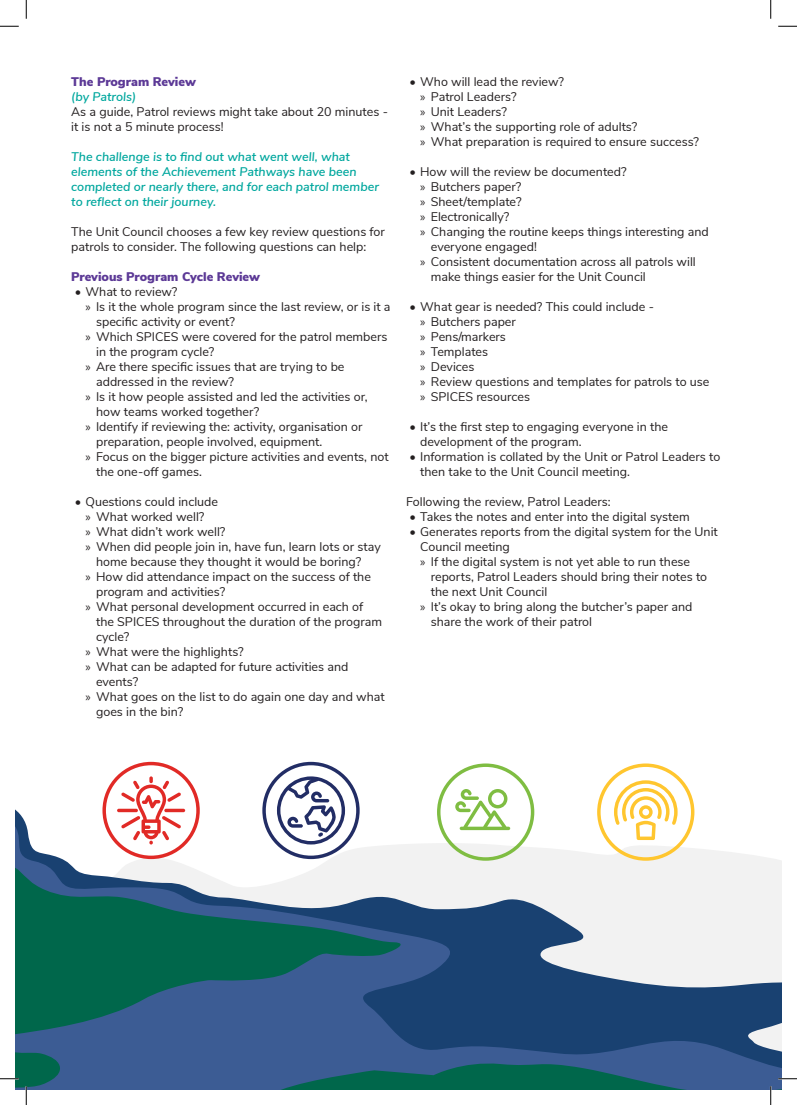
<style>
.page{position:relative;width:797px;height:1105px;background:#fff}
.page>*{position:absolute;margin:0;border:0;box-sizing:border-box;transform-origin:0 0}
._3_1_Body{font:12.5px/15px "Nunito Sans";color:#231f20}
._4_1_Highlight_Text{font:italic 600 12.5px/15px "Nunito Sans";color:#00a79e}
._2_1_Body_Header{font:900 12.5px "Nunito Sans";color:#5c3996}
.s1{font-family:"Myriad Pro"}
</style>
<div class="page">
<svg style="left:16px;top:807px;width:765px;height:282px"></svg>
<svg style="left:262px;top:762px;width:97px;height:97px"></svg>
<svg style="left:102px;top:762px;width:98px;height:97px"></svg>
<svg style="left:437px;top:763px;width:97px;height:98px"></svg>
<svg style="left:597px;top:763px;width:97px;height:98px"></svg>
<svg style="left:0;top:25px;width:19px;height:2px"></svg>
<svg style="left:778px;top:25px;width:19px;height:2px"></svg>
<svg style="left:0;top:1078px;width:19px;height:1px"></svg>
<svg style="left:778px;top:1078px;width:19px;height:1px"></svg>
<svg style="left:25px;top:0;width:2px;height:19px"></svg>
<svg style="left:25px;top:1086px;width:2px;height:19px"></svg>
<svg style="left:770px;top:0;width:1px;height:19px"></svg>
<svg style="left:770px;top:1086px;width:1px;height:19px"></svg>
<p class="_2_1_Body_Header" style="left:71px;top:73px;width:126px">The Program Review</p>
<p class="_4_1_Highlight_Text" style="left:71px;top:89px;width:67px">(by Patrols)</p>
<p class="_3_1_Body" style="left:71px;top:104px;width:318px">As a guide, Patrol reviews might take about 20 minutes - it is not a 5 minute process!</p>
<p class="_4_1_Highlight_Text" style="left:71px;top:149px;width:309px">The challenge is to find out what went well, what elements of the Achievement Pathways have been completed or nearly there, and for each patrol member to reflect on their journey.</p>
<p class="_3_1_Body" style="left:71px;top:224px;width:315px">The Unit Council chooses a few key review questions for patrols to consider. The following questions can help:</p>
<p class="_2_1_Body_Header" style="left:71px;top:268px;width:190px">Previous Program Cycle Review</p>
<p class="_3_1_Body" style="left:75px;top:284px;width:104px">• What to review?</p>
<p class="_3_1_Body" style="left:96px;top:299px;width:296px;text-indent:-11px"><span class="s1">»</span> Is it the whole program since the last review, or is it a specific activity or event?</p>
<p class="_3_1_Body" style="left:96px;top:329px;width:293px;text-indent:-11px"><span class="s1">»</span> Which SPICES were covered for the patrol members in the program cycle?</p>
<p class="_3_1_Body" style="left:96px;top:359px;width:250px;text-indent:-11px"><span class="s1">»</span> Are there specific issues that are trying to be addressed in the review?</p>
<p class="_3_1_Body" style="left:96px;top:389px;width:273px;text-indent:-11px"><span class="s1">»</span> Is it how people assisted and led the activities or, how teams worked together?</p>
<p class="_3_1_Body" style="left:96px;top:419px;width:268px;text-indent:-11px"><span class="s1">»</span> Identify if reviewing the: activity, organisation or preparation, people involved, equipment.</p>
<p class="_3_1_Body" style="left:96px;top:449px;width:294px;text-indent:-11px"><span class="s1">»</span> Focus on the bigger picture activities and events, not the one-off games.</p>
<p class="_3_1_Body" style="left:75px;top:494px;width:145px">• Questions could include</p>
<p class="_3_1_Body" style="left:85px;top:509px;width:120px"><span class="s1">»</span> What worked well?</p>
<p class="_3_1_Body" style="left:85px;top:524px;width:141px"><span class="s1">»</span> What didn’t work well?</p>
<p class="_3_1_Body" style="left:96px;top:539px;width:286px;text-indent:-11px"><span class="s1">»</span> When did people join in, have fun, learn lots or stay home because they thought it would be boring?</p>
<p class="_3_1_Body" style="left:96px;top:569px;width:276px;text-indent:-11px"><span class="s1">»</span> How did attendance impact on the success of the program and activities?</p>
<p class="_3_1_Body" style="left:96px;top:599px;width:287px;text-indent:-11px"><span class="s1">»</span> What personal development occurred in each of the SPICES throughout the duration of the program cycle?</p>
<p class="_3_1_Body" style="left:85px;top:644px;width:160px"><span class="s1">»</span> What were the highlights?</p>
<p class="_3_1_Body" style="left:96px;top:659px;width:254px;text-indent:-11px"><span class="s1">»</span> What can be adapted for future activities and events?</p>
<p class="_3_1_Body" style="left:96px;top:689px;width:290px;text-indent:-11px"><span class="s1">»</span> What goes on the list to do again one day and what goes in the bin?</p>
<p class="_3_1_Body" style="left:409px;top:74px;width:156px">• Who will lead the review?</p>
<p class="_3_1_Body" style="left:420px;top:89px;width:98px"><span class="s1">»</span> Patrol Leaders?</p>
<p class="_3_1_Body" style="left:420px;top:104px;width:88px"><span class="s1">»</span> Unit Leaders?</p>
<p class="_3_1_Body" style="left:420px;top:119px;width:219px"><span class="s1">»</span> What’s the supporting role of adults?</p>
<p class="_3_1_Body" style="left:420px;top:134px;width:280px"><span class="s1">»</span> What preparation is required to ensure success?</p>
<p class="_3_1_Body" style="left:409px;top:164px;width:219px">• How will the review be documented?</p>
<p class="_3_1_Body" style="left:420px;top:179px;width:103px"><span class="s1">»</span> Butchers paper?</p>
<p class="_3_1_Body" style="left:420px;top:194px;width:103px"><span class="s1">»</span> Sheet/template?</p>
<p class="_3_1_Body" style="left:420px;top:209px;width:91px"><span class="s1">»</span> Electronically?</p>
<p class="_3_1_Body" style="left:431px;top:224px;width:279px;text-indent:-11px"><span class="s1">»</span> Changing the routine keeps things interesting and everyone engaged!</p>
<p class="_3_1_Body" style="left:431px;top:254px;width:266px;text-indent:-11px"><span class="s1">»</span> Consistent documentation across all patrols will make things easier for the Unit Council</p>
<p class="_3_1_Body" style="left:409px;top:299px;width:246px">• What gear is needed? This could include -</p>
<p class="_3_1_Body" style="left:420px;top:314px;width:97px"><span class="s1">»</span> Butchers paper</p>
<p class="_3_1_Body" style="left:420px;top:329px;width:87px"><span class="s1">»</span> Pens/markers</p>
<p class="_3_1_Body" style="left:420px;top:344px;width:70px"><span class="s1">»</span> Templates</p>
<p class="_3_1_Body" style="left:420px;top:359px;width:56px"><span class="s1">»</span> Devices</p>
<p class="_3_1_Body" style="left:420px;top:374px;width:291px"><span class="s1">»</span> Review questions and templates for patrols to use</p>
<p class="_3_1_Body" style="left:420px;top:389px;width:111px"><span class="s1">»</span> SPICES resources</p>
<p class="_3_1_Body" style="left:420px;top:419px;width:249px;text-indent:-11px">• It’s the first step to engaging everyone in the development of the program.</p>
<p class="_3_1_Body" style="left:420px;top:449px;width:302px;text-indent:-11px">• Information is collated by the Unit or Patrol Leaders to then take to the Unit Council meeting.</p>
<p class="_3_1_Body" style="left:406px;top:494px;width:206px">Following the review, Patrol Leaders:</p>
<p class="_3_1_Body" style="left:409px;top:509px;width:281px">• Takes the notes and enter into the digital system</p>
<p class="_3_1_Body" style="left:420px;top:524px;width:299px;text-indent:-11px">• Generates reports from the digital system for the Unit<br>Council meeting</p>
<p class="_3_1_Body" style="left:431px;top:554px;width:278px;text-indent:-11px"><span class="s1">»</span> If the digital system is not yet able to run these reports, Patrol Leaders should bring their notes to the next Unit Council</p>
<p class="_3_1_Body" style="left:431px;top:599px;width:263px;text-indent:-11px"><span class="s1">»</span> It’s okay to bring along the butcher’s paper and share the work of their patrol</p>
</div>
